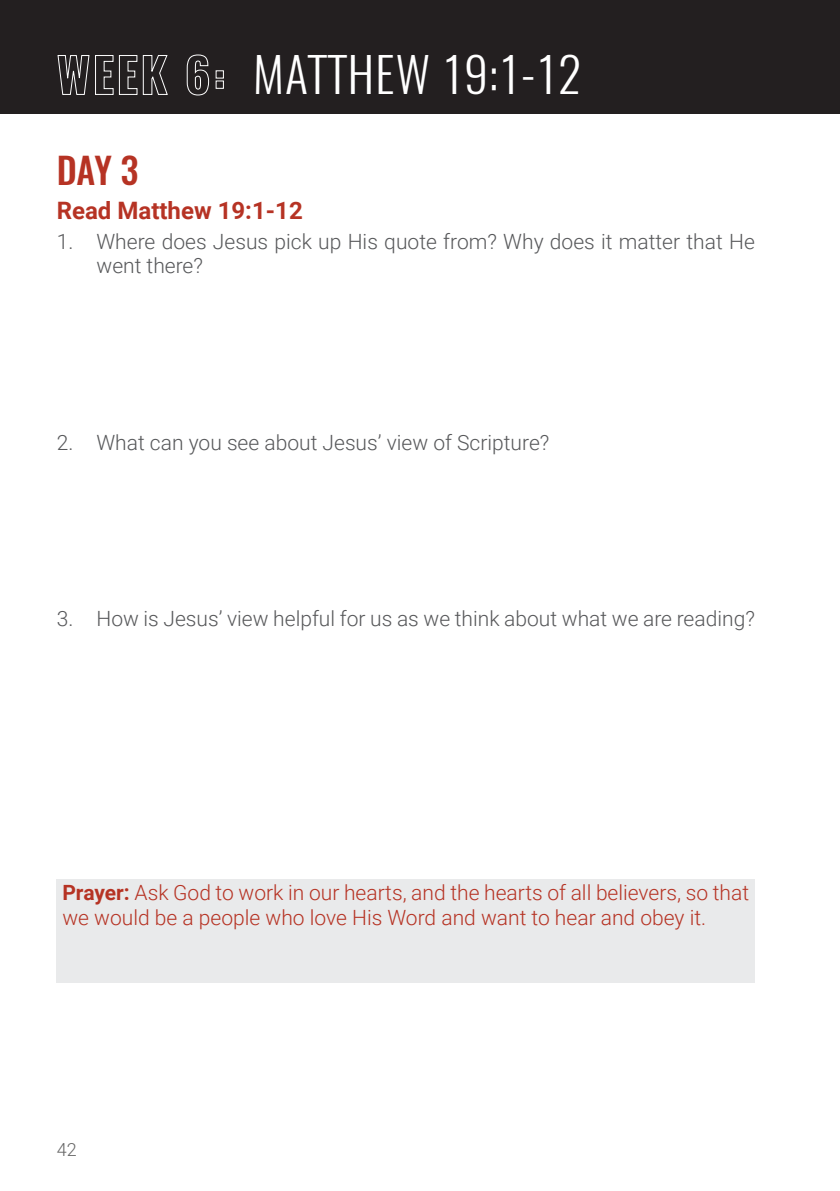
<style>
.page{position:relative;width:840px;height:1191px;background:#fff}
.page>*{position:absolute;margin:0;border:0;box-sizing:border-box;transform-origin:0 0}
.DRN_Title{font:300 48px "Oswald";letter-spacing:.025em;color:#fff}
.Heading_1{font:500 36px "Oswald";color:#b63324}
.Heading_2{font:700 24px "Roboto";color:#b63324}
.Numbered{font:300 21px/24px "Roboto";color:#57585a}
.Prayer_Box_Text{font:300 21px/24px "Roboto";color:#b63324}
.t1{font:300 18px "Roboto";color:#666}
.s1{font-weight:700}
</style>
<div class="page">
<div style="left:0;top:0;width:839px;height:114px;background:#231f20"></div>
<div style="left:57px;top:879px;width:697px;height:104px;background:#e9eaeb"></div>
<p class="DRN_Title" style="left:57px;top:32px;width:526px"><span class="s1">WEEK 6:</span> MATTHEW 19:1-12</p>
<p class="Heading_1" style="left:57px;top:151px;width:83px">DAY 3</p>
<p class="Heading_2" style="left:57px;top:194px;width:247px">Read Matthew 19:1-12</p>
<p class="Numbered" style="left:96px;top:229px;width:659px;text-indent:-40px">1. Where does Jesus pick up His quote from? Why does it matter that He went there?</p>
<p class="Numbered" style="left:57px;top:429px;width:494px">2. What can you see about Jesus’ view of Scripture?</p>
<p class="Numbered" style="left:57px;top:606px;width:699px">3. How is Jesus’ view helpful for us as we think about what we are reading?</p>
<p class="Prayer_Box_Text" style="left:62px;top:880px;width:687px"><span class="s1">Prayer:</span> Ask God to work in our hearts, and the hearts of all believers, so that we would be a people who love His Word and want to hear and obey it.</p>
<p class="t1" style="left:57px;top:1137px;width:21px">42</p>
</div>
